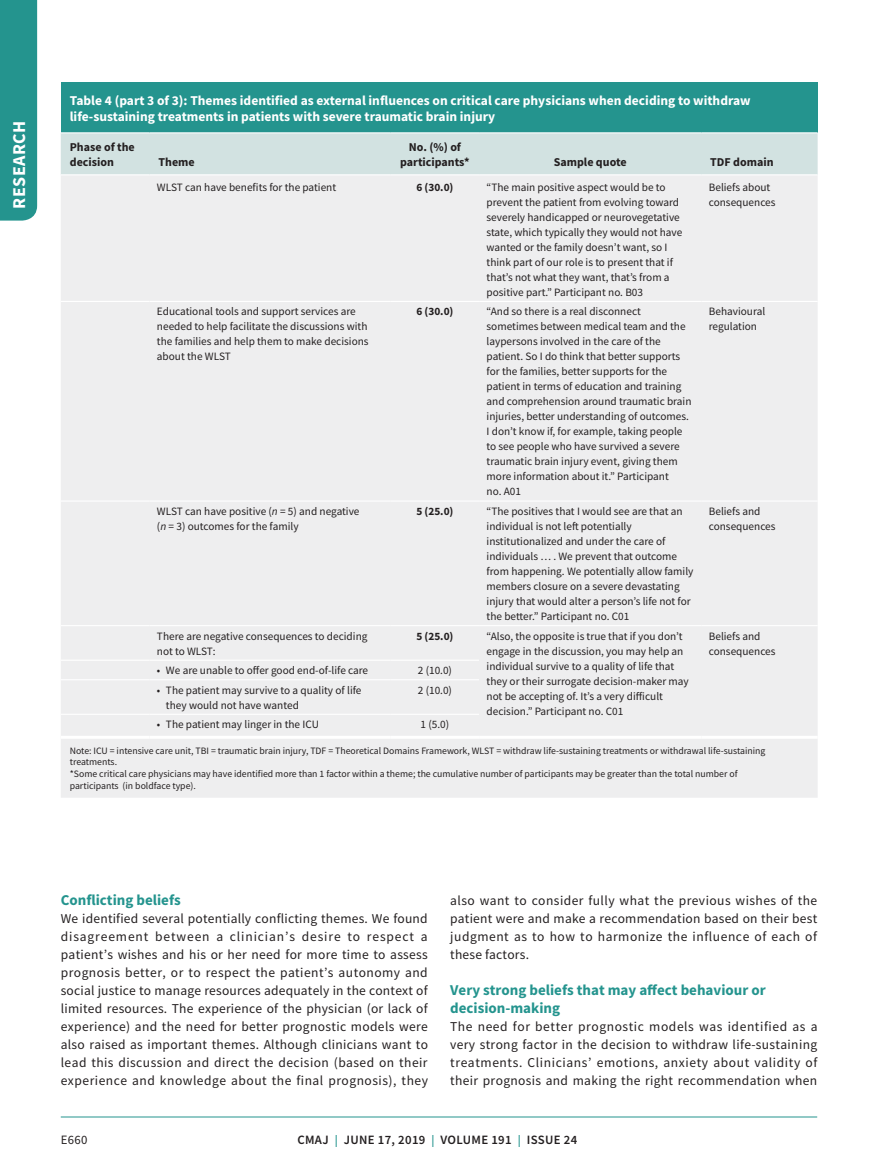
<style>
.page{position:relative;width:878px;height:1175px;background:#fff}
.page>*{position:absolute;margin:0;border:0;box-sizing:border-box;transform-origin:0 0}
.t1{font:700 18px "Source Sans Pro";letter-spacing:.025em;color:#fff}
.t2{font:700 15px/18px "Source Sans Pro";color:#24948e}
.t3{font:13.5px/18px "Source Sans Pro";letter-spacing:.035em;color:#231f20;text-align:justify}
.t4{font:700 13.5px/16.2px "Source Sans Pro";color:#fff}
.t5{font:600 12.75px "Source Sans Pro";letter-spacing:.025em;color:#231f20}
.t6{font:12.75px "Source Sans Pro";color:#231f20}
.t7{font:700 12px/15px "Source Sans Pro";color:#231f20}
.t8{font:11.25px/15px "Source Sans Pro";color:#231f20}
.t9{font:700 11.25px "Source Sans Pro";color:#231f20}
.t10{font:9.75px/11.7px "Source Sans Pro";color:#231f20}
.s1{font-style:italic}
.s2{font-size:12px;color:#24948e}
</style>
<div class="page">
<div style="left:0;top:0;width:37px;height:220px;background:#24948e"></div>
<hr style="left:61px;top:1116px;width:756px;height:1px;background:#24948e">
<div style="left:61px;top:82px;width:756px;height:51px;background:#24948e"></div>
<div style="left:61px;top:133px;width:756px;height:41px;background:#d2e2e1"></div>
<div style="left:61px;top:175px;width:756px;height:622px;background:#eeeeef"></div>
<hr style="left:61px;top:132px;width:88px;height:1px;background:#fff">
<hr style="left:149px;top:132px;width:242px;height:1px;background:#fff">
<hr style="left:391px;top:132px;width:88px;height:1px;background:#fff">
<hr style="left:479px;top:132px;width:222px;height:1px;background:#fff">
<hr style="left:701px;top:132px;width:116px;height:1px;background:#fff">
<hr style="left:149px;top:500px;width:242px;height:1px;background:#fff">
<hr style="left:391px;top:500px;width:88px;height:1px;background:#fff">
<hr style="left:479px;top:500px;width:222px;height:1px;background:#fff">
<hr style="left:701px;top:500px;width:116px;height:1px;background:#fff">
<hr style="left:149px;top:625px;width:242px;height:1px;background:#fff">
<hr style="left:391px;top:625px;width:88px;height:1px;background:#fff">
<hr style="left:149px;top:659px;width:242px;height:1px;background:#fff">
<hr style="left:391px;top:659px;width:88px;height:1px;background:#fff">
<hr style="left:149px;top:679px;width:242px;height:1px;background:#fff">
<hr style="left:391px;top:679px;width:88px;height:1px;background:#fff">
<hr style="left:61px;top:500px;width:88px;height:1px;background:#fff">
<hr style="left:61px;top:625px;width:88px;height:1px;background:#fff">
<hr style="left:61px;top:659px;width:88px;height:1px;background:#fff">
<hr style="left:61px;top:679px;width:88px;height:1px;background:#fff">
<hr style="left:61px;top:713px;width:88px;height:2px;background:#fff">
<hr style="left:149px;top:301px;width:242px;height:1px;background:#fff">
<hr style="left:391px;top:301px;width:88px;height:1px;background:#fff">
<hr style="left:479px;top:301px;width:222px;height:1px;background:#fff">
<hr style="left:701px;top:301px;width:116px;height:1px;background:#fff">
<hr style="left:149px;top:713px;width:242px;height:2px;background:#fff">
<hr style="left:391px;top:713px;width:88px;height:2px;background:#fff">
<hr style="left:479px;top:625px;width:222px;height:1px;background:#fff">
<hr style="left:701px;top:625px;width:116px;height:1px;background:#fff">
<hr style="left:61px;top:301px;width:88px;height:1px;background:#fff">
<hr style="left:61px;top:735px;width:88px;height:3px;background:#fff">
<hr style="left:149px;top:735px;width:242px;height:3px;background:#fff">
<hr style="left:391px;top:735px;width:88px;height:3px;background:#fff">
<hr style="left:479px;top:735px;width:222px;height:3px;background:#fff">
<hr style="left:701px;top:735px;width:116px;height:3px;background:#fff">
<h1 class="t1" style="left:7px;top:208px;width:89px;rotate:-90deg">RESEARCH</h1>
<p class="t4" style="left:70px;top:92px;width:682px">Table 4 (part 3 of 3): Themes identified as external influences on critical care physicians when deciding to withdraw life-sustaining treatments in patients with severe traumatic brain injury</p>
<p class="t7" style="left:70px;top:139px;width:67px">Phase of the decision</p>
<p class="t7" style="left:400px;top:139px;width:71px;text-align:center">No. (%) of participants*</p>
<p class="t7" style="left:553px;top:154px;width:74px">Sample quote</p>
<p class="t7" style="left:710px;top:154px;width:65px">TDF domain</p>
<p class="t7" style="left:158px;top:154px;width:38px">Theme</p>
<p class="t8" style="left:157px;top:179px;width:181px">WLST can have benefits for the patient</p>
<p class="t9" style="left:416px;top:179px;width:39px">6 (30.0)</p>
<p class="t8" style="left:486px;top:179px;width:197px">“The main positive aspect would be to prevent the patient from evolving toward severely handicapped or neurovegetative state, which typically they would not have wanted or the family doesn’t want, so I think part of our role is to present that if that’s not what they want, that’s from a positive part.” Participant no. B03</p>
<p class="t8" style="left:708px;top:179px;width:68px">Beliefs about consequences</p>
<p class="t8" style="left:157px;top:304px;width:213px">Educational tools and support services are needed to help facilitate the discussions with the families and help them to make decisions about the WLST</p>
<p class="t9" style="left:416px;top:304px;width:39px">6 (30.0)</p>
<p class="t8" style="left:486px;top:304px;width:206px">“And so there is a real disconnect sometimes between medical team and the laypersons involved in the care of the patient. So I do think that better supports for the families, better supports for the patient in terms of education and training and comprehension around traumatic brain injuries, better understanding of outcomes.<br>I don’t know if, for example, taking people to see people who have survived a severe traumatic brain injury event, giving them more information about it.” Participant<br>no. A01</p>
<p class="t8" style="left:708px;top:304px;width:58px">Behavioural regulation</p>
<p class="t8" style="left:157px;top:503px;width:204px">WLST can have positive (<span class="s1">n</span> = 5) and negative (<span class="s1">n</span> = 3) outcomes for the family</p>
<p class="t9" style="left:416px;top:503px;width:39px">5 (25.0)</p>
<p class="t8" style="left:486px;top:503px;width:208px">“The positives that I would see are that an individual is not left potentially institutionalized and under the care of individuals … . We prevent that outcome from happening. We potentially allow family members closure on a severe devastating injury that would alter a person’s life not for the better.” Participant no. C01</p>
<p class="t8" style="left:708px;top:503px;width:68px">Beliefs and consequences</p>
<p class="t8" style="left:157px;top:628px;width:212px">There are negative consequences to deciding not to WLST:</p>
<p class="t9" style="left:416px;top:628px;width:39px">5 (25.0)</p>
<p class="t8" style="left:486px;top:628px;width:204px">“Also, the opposite is true that if you don’t engage in the discussion, you may help an individual survive to a quality of life that they or their surrogate decision-maker may not be accepting of. It’s a very difficult decision.” Participant no. C01</p>
<p class="t8" style="left:708px;top:628px;width:68px">Beliefs and consequences</p>
<p class="t8" style="left:157px;top:662px;width:213px">• We are unable to offer good end-of-life care</p>
<p class="t8" style="left:418px;top:662px;width:36px">2 (10.0)</p>
<p class="t8" style="left:166px;top:682px;width:197px;text-indent:-9px">• The patient may survive to a quality of life they would not have wanted</p>
<p class="t8" style="left:418px;top:682px;width:36px">2 (10.0)</p>
<p class="t8" style="left:157px;top:717px;width:163px">• The patient may linger in the ICU</p>
<p class="t8" style="left:420px;top:717px;width:30px">1 (5.0)</p>
<p class="t10" style="left:70px;top:744px;width:697px">Note: ICU = intensive care unit, TBI = traumatic brain injury, TDF = Theoretical Domains Framework, WLST = withdraw life-sustaining treatments or withdrawal life-sustaining treatments.<br>*Some critical care physicians may have identified more than 1 factor within a theme; the cumulative number of participants may be greater than the total number of participants (in boldface type).</p>
<h2 class="t2" style="left:61px;top:890px;width:121px">Conflicting beliefs</h2>
<p class="t3" style="left:61px;top:909px;width:369px">We identified several potentially conflicting themes. We found disagreement between a clinician’s desire to respect a patient’s wishes and his or her need for more time to assess prognosis better, or to respect the patient’s autonomy and social justice to manage resources adequately in the context of limited resources. The experience of the physician (or lack of experience) and the need for better prognostic models were also raised as important themes. Although clinicians want to lead this discussion and direct the decision (based on their experience and knowledge about the final prognosis), they</p>
<p class="t3" style="left:450px;top:891px;width:368px">also want to consider fully what the previous wishes of the patient were and make a recommendation based on their best judgment as to how to harmonize the influence of each of these factors.</p>
<h2 class="t2" style="left:450px;top:980px;width:317px">Very strong beliefs that may affect behaviour or decision-making</h2>
<p class="t3" style="left:450px;top:1017px;width:369px">The need for better prognostic models was identified as a very strong factor in the decision to withdraw life-sustaining treatments. Clinicians’ emotions, anxiety about validity of their prognosis and making the right recommendation when</p>
<p class="t6" style="left:61px;top:1132px;width:28px">E660</p>
<p class="t5" style="left:297px;top:1131px;width:281px">CMAJ <span class="s2">|</span> JUNE 17, 2019 <span class="s2">|</span> VOLUME 191 <span class="s2">|</span> ISSUE 24</p>
</div>
